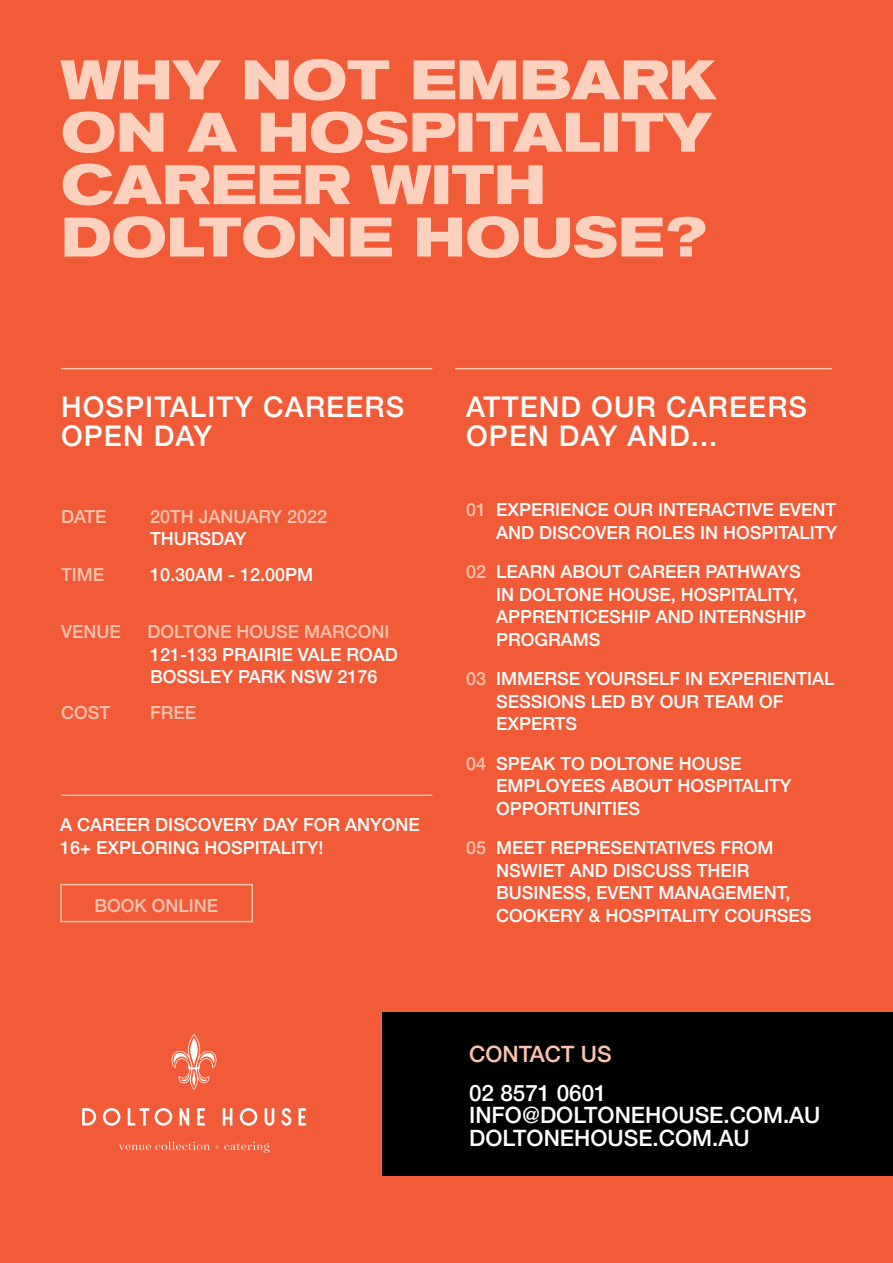
<style>
.page{position:relative;width:893px;height:1263px;background:#f15b38}
.page>*{position:absolute;margin:0;border:0;box-sizing:border-box;transform-origin:0 0}
.t1{font:500 28.5px/28.5px "Helvetica Neue";letter-spacing:.04em;color:#fff}
.t2{font:500 22.5px/22.5px "Helvetica Neue";color:#fff}
.t3{font:500 22.5px "Helvetica Neue";color:#fbc3af}
.t4{font:500 18px/22.5px "Helvetica Neue";color:#fff}
.t5{font:500 18px "Helvetica Neue";color:#fbc3af}
.s1{color:#fbc3af}
</style>
<div class="page">
<div style="left:383px;top:1012px;width:510px;height:163px;background:#000"></div>
<svg style="left:82px;top:1034px;width:224px;height:119px"></svg>
<hr style="left:455px;top:368px;width:377px;height:1px;background:#fbc3af">
<hr style="left:61px;top:368px;width:371px;height:1px;background:#fbc3af">
<hr style="left:61px;top:794px;width:371px;height:2px;background:#fbc3af">
<div style="left:60px;top:884px;width:193px;height:38px;border:2px solid #fbc3af"></div>
<svg style="left:60px;top:59px;width:657px;height:199px"></svg>
<h1 class="t1" style="left:61px;top:390px;width:345px">HOSPITALITY CAREERS<br>OPEN DAY</h1>
<p class="t5" style="left:61px;top:502px;width:47px">DATE</p>
<p class="t5" style="left:150px;top:502px;width:179px">20TH JANUARY 2022</p>
<p class="t4" style="left:150px;top:526px;width:98px">THURSDAY</p>
<p class="t5" style="left:61px;top:560px;width:45px">TIME</p>
<p class="t4" style="left:150px;top:561px;width:165px">10.30AM - 12.00PM</p>
<p class="t5" style="left:61px;top:617px;width:61px">VENUE</p>
<p class="t5" style="left:148px;top:617px;width:244px">DOLTONE HOUSE MARCONI</p>
<p class="t4" style="left:150px;top:642px;width:249px">121-133 PRAIRIE VALE ROAD<br>BOSSLEY PARK NSW 2176</p>
<p class="t5" style="left:61px;top:698px;width:51px">COST</p>
<p class="t5" style="left:150px;top:698px;width:48px">FREE</p>
<p class="t4" style="left:60px;top:812px;width:361px">A CAREER DISCOVERY DAY FOR ANYONE<br>16+ EXPLORING HOSPITALITY!</p>
<p class="t5" style="left:94px;top:891px;width:125px">BOOK ONLINE</p>
<h1 class="t1" style="left:466px;top:390px;width:342px">ATTEND OUR CAREERS<br>OPEN DAY AND...</h1>
<p class="t4" style="left:466px;top:497px;width:373px;text-align:right"><span class="s1">01</span> EXPERIENCE OUR INTERACTIVE EVENT<br>AND DISCOVER ROLES IN HOSPITALITY</p>
<p class="t4" style="left:496px;top:559px;width:312px;text-indent:-30px"><span class="s1">02</span> LEARN ABOUT CAREER PATHWAYS<br>IN DOLTONE HOUSE, HOSPITALITY,<br>APPRENTICESHIP AND INTERNSHIP<br>PROGRAMS</p>
<p class="t4" style="left:496px;top:666px;width:340px;text-indent:-30px"><span class="s1">03</span> IMMERSE YOURSELF IN EXPERIENTIAL<br>SESSIONS LED BY OUR TEAM OF<br>EXPERTS</p>
<p class="t4" style="left:496px;top:750px;width:297px;text-indent:-30px"><span class="s1">04</span> SPEAK TO DOLTONE HOUSE<br>EMPLOYEES ABOUT HOSPITALITY<br>OPPORTUNITIES</p>
<p class="t4" style="left:496px;top:835px;width:317px;text-indent:-30px"><span class="s1">05</span> MEET REPRESENTATIVES FROM<br>NSWIET AND DISCUSS THEIR<br>BUSINESS, EVENT MANAGEMENT,<br>COOKERY &amp; HOSPITALITY COURSES</p>
<p class="t3" style="left:469px;top:1036px;width:144px">CONTACT US</p>
<p class="t2" style="left:469px;top:1080px;width:353px">02 8571 0601<br>INFO@DOLTONEHOUSE.COM.AU<br>DOLTONEHOUSE.COM.AU</p>
</div>
